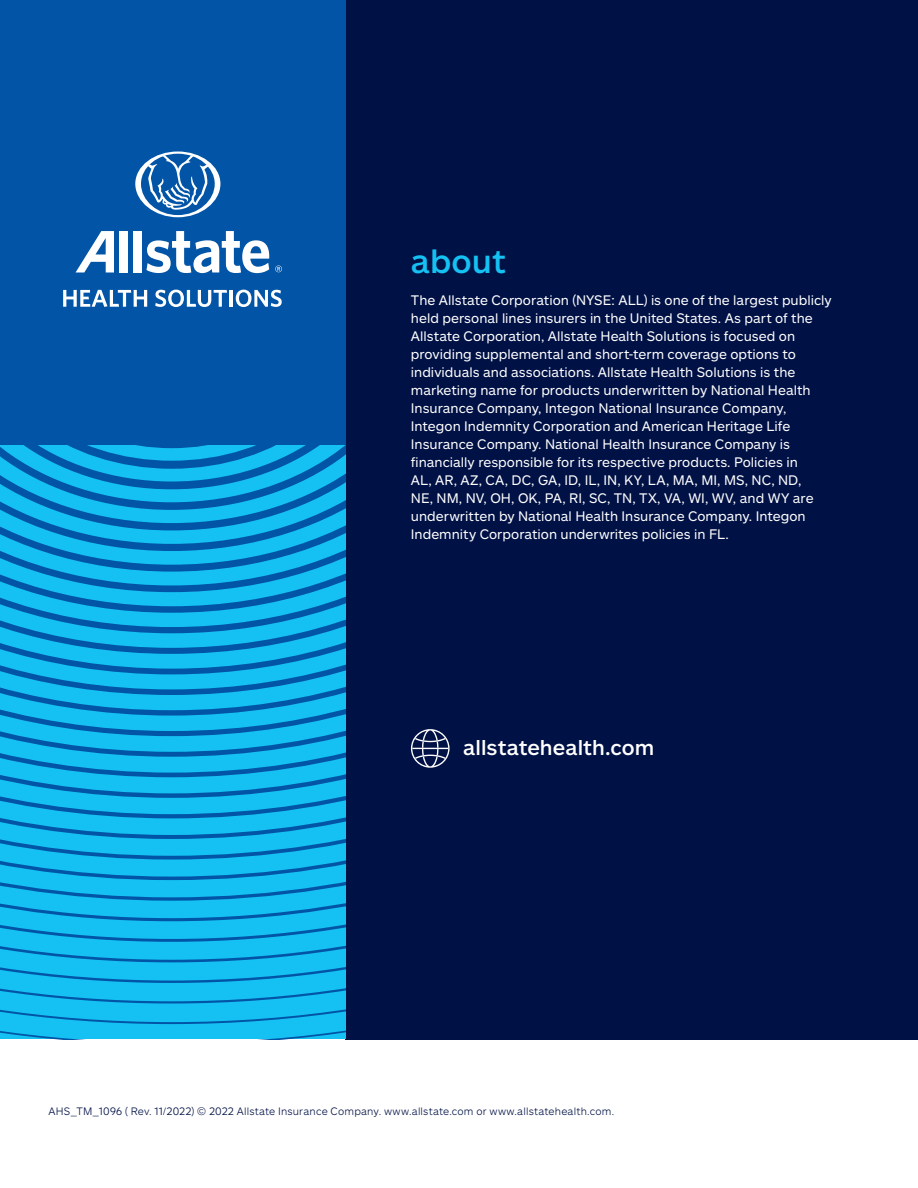
<style>
.page{position:relative;width:918px;height:1188px;background:#fff}
.page>*{position:absolute;margin:0;border:0;box-sizing:border-box;transform-origin:0 0}
.t1{font:500 33px "Allstate Sans";letter-spacing:.005em;color:#15c0f2}
.t2{font:500 21px "Allstate Sans";letter-spacing:.005em;color:#fff}
.t3{font:13.5px/18px "Allstate Sans";color:#fff}
.t4{font:300 10.5px "Allstate Sans";letter-spacing:.02em;color:#001145}
</style>
<div class="page">
<div style="left:345px;top:0;width:573px;height:1040px;background:#001145"></div>
<div style="left:0;top:0;width:345px;height:446px;background:#0154a6"></div>
<svg style="left:135px;top:152px;width:85px;height:65px"></svg>
<svg style="left:76px;top:231px;width:38px;height:42px"></svg>
<div style="left:120px;top:231px;width:8px;height:42px;background:#fff"></div>
<div style="left:134px;top:231px;width:8px;height:42px;background:#fff"></div>
<svg style="left:146px;top:231px;width:123px;height:42px"></svg>
<svg style="left:275px;top:266px;width:7px;height:6px"></svg>
<svg style="left:63px;top:290px;width:84px;height:17px"></svg>
<svg style="left:155px;top:290px;width:72px;height:17px"></svg>
<hr style="left:230px;top:290px;width:3px;height:17px;background:#fff">
<svg style="left:236px;top:290px;width:46px;height:17px"></svg>
<svg style="left:0;top:1024px;width:345px;height:16px;background:#20beee"></svg>
<svg style="left:0;top:1004px;width:345px;height:20px;background:#12b5ea"></svg>
<svg style="left:0;top:983px;width:345px;height:21px;background:#12b4ea"></svg>
<svg style="left:0;top:962px;width:345px;height:21px;background:#12b3e9"></svg>
<svg style="left:0;top:942px;width:345px;height:20px;background:#12b1e8"></svg>
<svg style="left:0;top:921px;width:345px;height:21px;background:#12b1e7"></svg>
<svg style="left:0;top:901px;width:345px;height:20px;background:#11afe6"></svg>
<svg style="left:0;top:880px;width:345px;height:21px;background:#11aee5"></svg>
<svg style="left:0;top:860px;width:345px;height:20px;background:#11ace4"></svg>
<svg style="left:0;top:839px;width:345px;height:21px;background:#11ace4"></svg>
<svg style="left:0;top:818px;width:345px;height:21px;background:#11abe3"></svg>
<svg style="left:0;top:798px;width:345px;height:20px;background:#10a9e2"></svg>
<svg style="left:0;top:777px;width:345px;height:21px;background:#10a9e1"></svg>
<svg style="left:0;top:757px;width:345px;height:20px;background:#10a7e0"></svg>
<svg style="left:0;top:736px;width:345px;height:21px;background:#10a6e0"></svg>
<svg style="left:0;top:716px;width:345px;height:20px;background:#10a5df"></svg>
<svg style="left:0;top:695px;width:345px;height:21px;background:#0fa4de"></svg>
<svg style="left:0;top:674px;width:345px;height:21px;background:#0fa3dd"></svg>
<svg style="left:0;top:654px;width:345px;height:20px;background:#0fa1dc"></svg>
<svg style="left:0;top:633px;width:345px;height:21px;background:#0fa1dc"></svg>
<svg style="left:0;top:613px;width:345px;height:20px;background:#0e9fdb"></svg>
<svg style="left:0;top:592px;width:345px;height:21px;background:#0e9fda"></svg>
<svg style="left:0;top:572px;width:345px;height:20px;background:#0e9cd9"></svg>
<svg style="left:0;top:446px;width:345px;height:126px;background:#0e9ad7"></svg>
<svg style="left:411px;top:729px;width:39px;height:39px"></svg>
<p class="t1" style="left:411px;top:240px;width:96px">about</p>
<p class="t3" style="left:411px;top:290px;width:422px">The Allstate Corporation (NYSE: ALL) is one of the largest publicly held personal lines insurers in the United States. As part of the Allstate Corporation, Allstate Health Solutions is focused on providing supplemental and short-term coverage options to individuals and associations. Allstate Health Solutions is the marketing name for products underwritten by National Health Insurance Company, Integon National Insurance Company, Integon Indemnity Corporation and American Heritage Life Insurance Company. National Health Insurance Company is financially responsible for its respective products. Policies in<br>AL, AR, AZ, CA, DC, GA, ID, IL, IN, KY, LA, MA, MI, MS, NC, ND,<br>NE, NM, NV, OH, OK, PA, RI, SC, TN, TX, VA, WI, WV, and WY are underwritten by National Health Insurance Company. Integon Indemnity Corporation underwrites policies in FL.</p>
<p class="t2" style="left:463px;top:734px;width:193px">allstatehealth.com</p>
<p class="t4" style="left:49px;top:1104px;width:567px">AHS_TM_1096 ( Rev. 11/2022) © 2022 Allstate Insurance Company. www.allstate.com or www.allstatehealth.com.</p>
</div>
